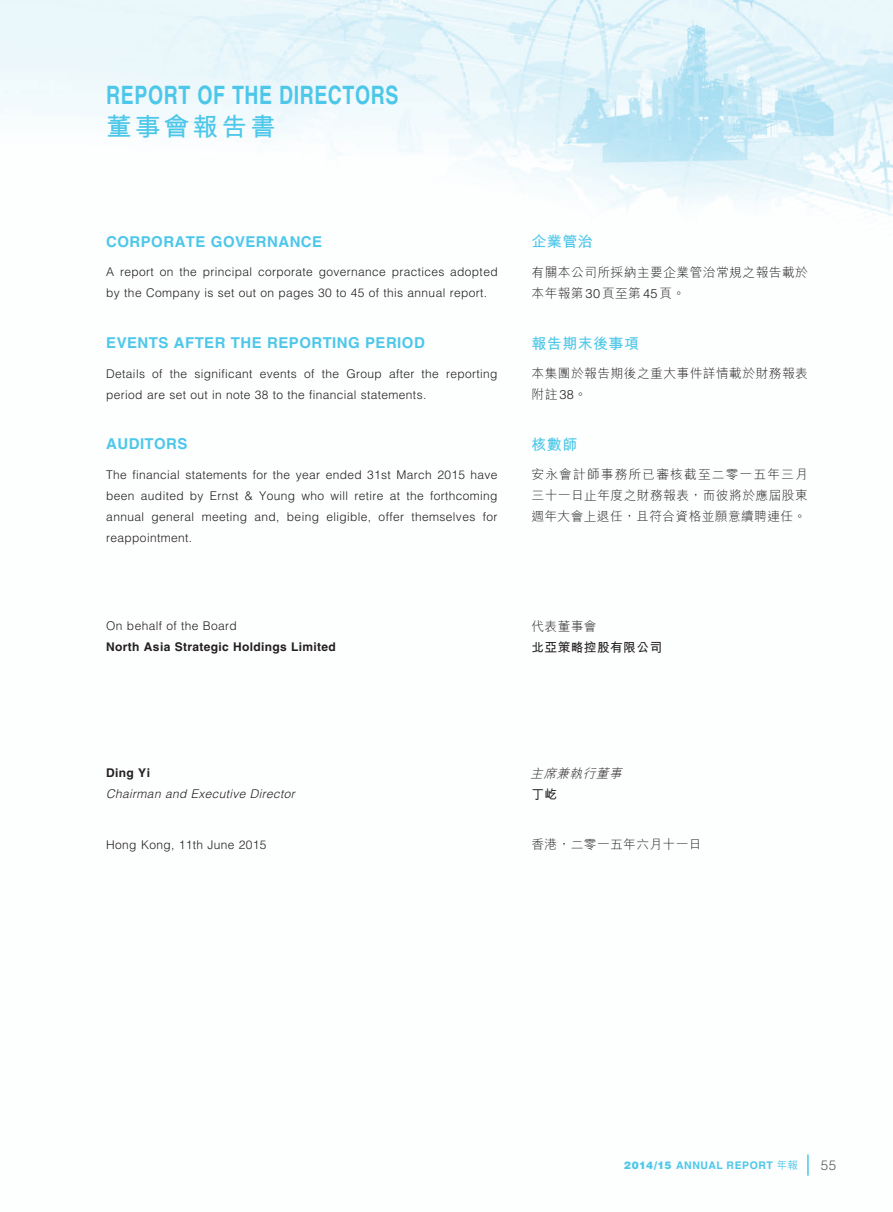
<style>
.page{position:relative;width:893px;height:1212px;background:#fff}
.page>*{position:absolute;margin:0;border:0;box-sizing:border-box;transform-origin:0 0}
.t1{font:700 25.5px "M Hei HK";letter-spacing:.13em;color:#4dc7e9}
.t2{font:700 25.35px "Helvetica";letter-spacing:.03em;color:#4dc7e9;scale:.77 1}
.t3{font:700 15px "Helvetica";letter-spacing:.03em;color:#4dc7e9}
.t4{font:700 15px "M Hei HK";letter-spacing:.03em;color:#4dc7e9}
.t5{font:300 13.5px "Helvetica";color:#57585a}
.t6{font:300 12.75px/21px "M Hei HK";letter-spacing:.035em;color:#231f20}
.t7{font:700 12.75px "M Hei HK";letter-spacing:.03em;color:#231f20}
.t8{font:italic 300 12.75px "M Hei HK";color:#231f20}
.t9{font:300 12px/21px "Helvetica";letter-spacing:.03em;color:#231f20}
.t10{font:700 12px "Helvetica";letter-spacing:.03em;color:#231f20}
.t11{font:italic 300 12px "Helvetica";letter-spacing:.03em;color:#231f20}
.t12{font:700 10.5px "Helvetica";letter-spacing:.05em;color:#4dc7e9}
.s1{font-family:"Helvetica"}
.s2{font-weight:900}
.s3{font-family:"M Hei HK";font-weight:500}
</style>
<div class="page">
<img style="left:1px;top:0;width:892px;height:1176px">
<img style="left:0;top:0;width:1px;height:1212px">
<hr style="left:807px;top:1154px;width:2px;height:21px;background:#4dc7e9">
<h2 class="t2" style="left:106px;top:80px;width:381px">REPORT OF THE DIRECTORS</h2>
<h1 class="t1" style="left:106px;top:108px;width:171px">董事會報告書</h1>
<p class="t3" style="left:106px;top:232px;width:217px">CORPORATE GOVERNANCE</p>
<p class="t9" style="left:106px;top:261px;width:393px">A report on the principal corporate governance practices adopted by the Company is set out on pages 30 to 45 of this annual report.</p>
<p class="t3" style="left:106px;top:334px;width:320px">EVENTS AFTER THE REPORTING PERIOD</p>
<p class="t9" style="left:106px;top:363px;width:393px">Details of the significant events of the Group after the reporting period are set out in note 38 to the financial statements.</p>
<p class="t3" style="left:106px;top:435px;width:83px">AUDITORS</p>
<p class="t9" style="left:106px;top:464px;width:393px;text-align:justify">The financial statements for the year ended 31st March 2015 have been audited by Ernst &amp; Young who will retire at the forthcoming annual general meeting and, being eligible, offer themselves for reappointment.</p>
<p class="t9" style="left:106px;top:615px;width:132px">On behalf of the Board</p>
<p class="t10" style="left:106px;top:640px;width:231px">North Asia Strategic Holdings Limited</p>
<p class="t4" style="left:531px;top:231px;width:63px">企業管治</p>
<p class="t6" style="left:531px;top:261px;width:278px">有關本公司所採納主要企業管治常規之報告載於本年報第<span class="s1">30</span>頁至第<span class="s1">45</span>頁。</p>
<p class="t4" style="left:531px;top:332px;width:109px">報告期末後事項</p>
<p class="t6" style="left:531px;top:362px;width:278px">本集團於報告期後之重大事件詳情載於財務報表附註<span class="s1">38</span>。</p>
<p class="t4" style="left:531px;top:433px;width:47px">核數師</p>
<p class="t6" style="left:531px;top:464px;width:278px;text-align:justify">安永會計師事務所已審核截至二零一五年三月三十一日止年度之財務報表，而彼將於應屆股東週年大會上退任，且符合資格並願意續聘連任。</p>
<p class="t6" style="left:531px;top:615px;width:67px">代表董事會</p>
<p class="t7" style="left:531px;top:638px;width:132px">北亞策略控股有限公司</p>
<p class="t10" style="left:106px;top:766px;width:45px">Ding Yi</p>
<p class="t11" style="left:106px;top:787px;width:190px">Chairman and Executive Director</p>
<p class="t9" style="left:106px;top:834px;width:162px">Hong Kong, 11th June 2015</p>
<p class="t8" style="left:530px;top:764px;width:97px">主席兼執行董事</p>
<p class="t7" style="left:531px;top:785px;width:27px">丁屹</p>
<p class="t6" style="left:531px;top:834px;width:172px">香港，二零一五年六月十一日</p>
<p class="t12" style="left:624px;top:1159px;width:176px"><span class="s2">2014/15</span> ANNUAL REPORT <span class="s3">年報</span></p>
<p class="t5" style="left:821px;top:1157px;width:17px">55</p>
</div>
